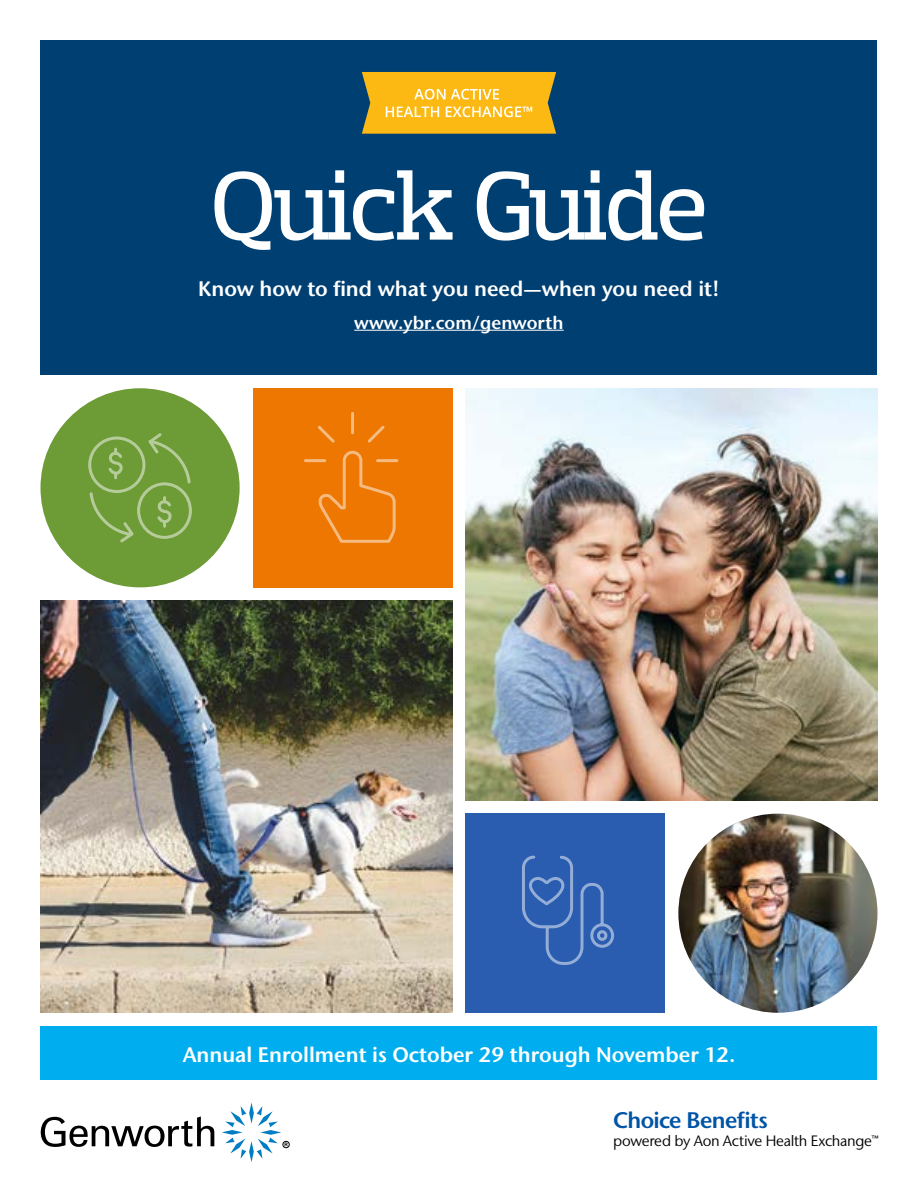
<style>
.page{position:relative;width:918px;height:1188px;background:#fff}
.page>*{position:absolute;margin:0;border:0;box-sizing:border-box;transform-origin:0 0}
.t1{font:500 99px "Prelo Slab";letter-spacing:-.04em;color:#fff}
.t2{font:600 22.5px "Stone Sans IIITC Pro";letter-spacing:-.025em;color:#0054a6}
.t3{font:600 21px "Stone Sans IIITC Pro";color:#fff}
.t4{font:600 18px "Stone Sans IIITC Pro";color:#fff}
.t5{font:15px "Stone Sans IIITC Pro";letter-spacing:-.015em;color:#000}
</style>
<div class="page">
<div style="left:40px;top:40px;width:838px;height:335px;background:#003f72"></div>
<svg style="left:362px;top:72px;width:194px;height:62px;background:#f1b828"></svg>
<img style="left:466px;top:388px;width:412px;height:412px">
<div style="left:40px;top:1026px;width:838px;height:54px;background:#00aeef"></div>
<div style="left:253px;top:388px;width:199px;height:199px;background:#ed7700"></div>
<svg style="left:304px;top:412px;width:95px;height:131px"></svg>
<div style="left:466px;top:814px;width:199px;height:199px;background:#2a5db0"></div>
<svg style="left:522px;top:855px;width:92px;height:110px"></svg>
<img style="left:40px;top:601px;width:412px;height:412px">
<img style="left:678px;top:814px;width:200px;height:199px;border-radius:100px">
<div style="left:40px;top:388px;width:200px;height:199px;background:#6d9b36;border-radius:50%"></div>
<svg style="left:88px;top:433px;width:104px;height:110px"></svg>
<hr style="left:354px;top:330px;width:210px;height:1px;background:#fff">
<svg style="left:41px;top:1116px;width:173px;height:31px"></svg>
<div style="left:283px;top:1141px;width:7px;height:7px;border:1px solid #000;border-radius:50%"></div>
<svg style="left:222px;top:1103px;width:66px;height:59px"></svg>
<h1 class="t1" style="left:210px;top:146px;width:499px">Quick Guide</h1>
<p class="t3" style="left:198px;top:275px;width:523px">Know how to find what you need—when you need it!</p>
<p class="t4" style="left:354px;top:311px;width:211px">www.ybr.com/genworth</p>
<p class="t3" style="left:183px;top:1041px;width:554px">Annual Enrollment is October 29 through November 12.</p>
<p class="t2" style="left:613px;top:1106px;width:156px">Choice Benefits</p>
<p class="t5" style="left:613px;top:1132px;width:268px">powered by Aon Active Health Exchange™</p>
</div>
